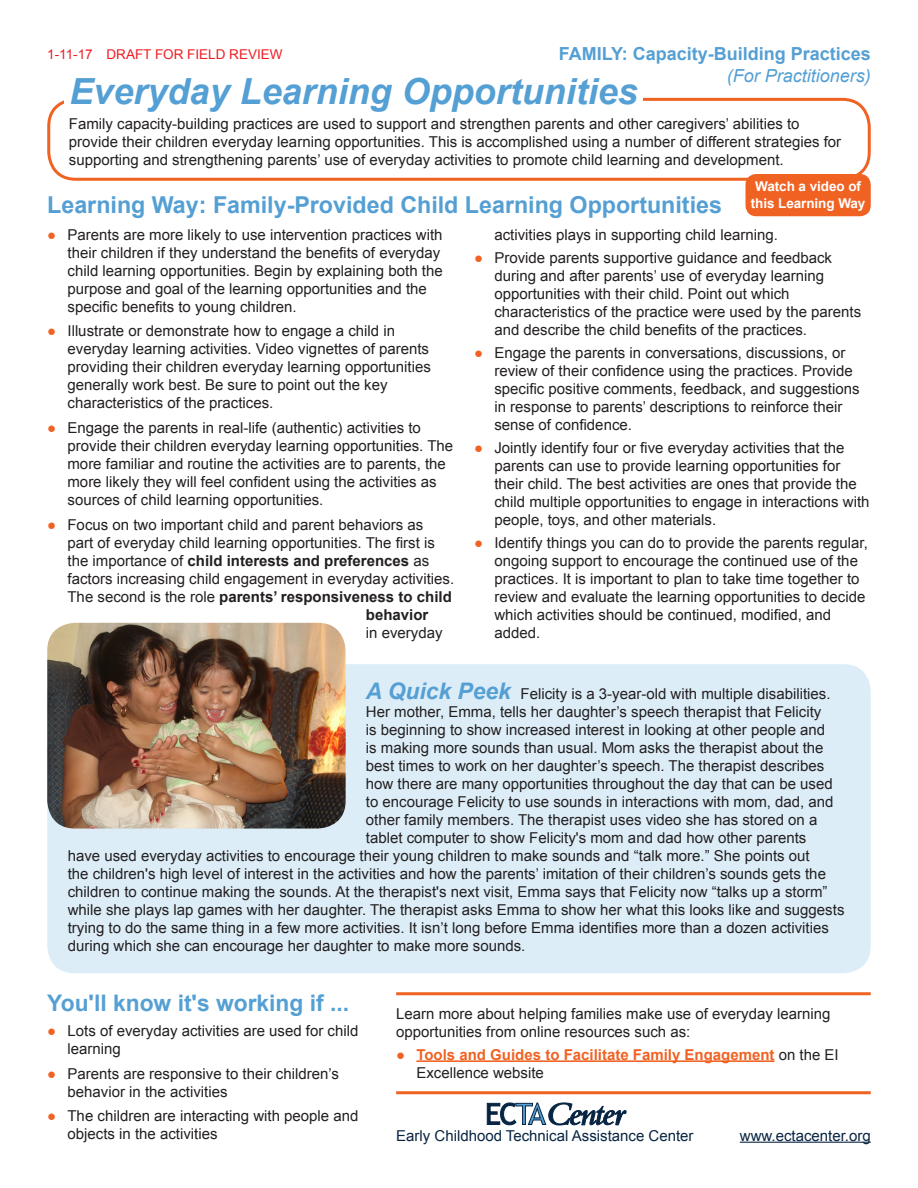
<style>
.page{position:relative;width:918px;height:1188px;background:#fff}
.page>*{position:absolute;margin:0;border:0;box-sizing:border-box;transform-origin:0 0}
.t1{font:italic 700 36px "Arial";color:#549fd3}
.t2{font:700 23.25px "Arial";color:#549fd3}
.t3{font:700 22.8px "Arial";color:#549fd3}
.t4{font:italic 700 22.8px "Arial";color:#549fd3}
.t5{font:700 18px "Arial";color:#549fd3}
.t6{font:italic 18px "Arial";color:#549fd3}
.t7{font:15px/18px "Arial";color:#231f20}
.t8{font:700 15px "Arial";color:#231f20}
.t9{font:700 15px/18px "Arial";color:#f06222}
.t10{font:15px "Arial";color:#082442}
.t11{font:700 13.5px/16.2px "Arial";letter-spacing:-.005em;color:#fff;text-align:center}
.t12{font:13.5px "Arial";color:#ee1d23}
.s1{color:#f06222}
.s2{font-weight:400}
.s3{font-weight:400;color:#231f20}
</style>
<div class="page">
<div style="left:47px;top:664px;width:824px;height:309px;background:#dcedf7;border-radius:27px"></div>
<div style="left:47px;top:98px;width:824px;height:83px;border:3px solid #f06222;border-radius:27px"></div>
<div style="left:64px;top:77px;width:579px;height:41px;background:#fff"></div>
<hr style="left:416px;top:1060px;width:359px;height:2px;background:#f06222">
<hr style="left:740px;top:1142px;width:131px;height:1px;background:#082442">
<svg style="left:487px;top:1103px;width:139px;height:23px"></svg>
<div style="left:746px;top:174px;width:125px;height:42px;background:#f06222;border-radius:11px"></div>
<hr style="left:396px;top:992px;width:475px;height:3px;background:#f06222">
<hr style="left:396px;top:1091px;width:475px;height:3px;background:#f06222">
<img style="left:47px;top:623px;width:299px;height:206px">
<p class="t5" style="left:559px;top:42px;width:314px">FAMILY: Capacity-Building Practices</p>
<p class="t6" style="left:727px;top:64px;width:146px">(For Practitioners)</p>
<p class="t12" style="left:47px;top:46px;width:237px">1-11-17 DRAFT FOR FIELD REVIEW</p>
<p class="t1" style="left:70px;top:67px;width:570px">Everyday Learning Opportunities</p>
<p class="t7" style="left:69px;top:115px;width:774px">Family capacity-building practices are used to support and strengthen parents and other caregivers’ abilities to provide their children everyday learning opportunities. This is accomplished using a number of different strategies for supporting and strengthening parents’ use of everyday activities to promote child learning and development.</p>
<p class="t2" style="left:47px;top:189px;width:676px">Learning Way: Family-Provided Child Learning Opportunities</p>
<p class="t11" style="left:751px;top:179px;width:116px">Watch a video of this Learning Way</p>
<p class="t7" style="left:68px;top:226px;width:377px;text-indent:-20px"><span class="s1">●</span> Parents are more likely to use intervention practices with their children if they understand the benefits of everyday child learning opportunities. Begin by explaining both the purpose and goal of the learning opportunities and the specific benefits to young children.</p>
<p class="t7" style="left:68px;top:322px;width:365px;text-indent:-20px"><span class="s1">●</span> Illustrate or demonstrate how to engage a child in everyday learning activities. Video vignettes of parents providing their children everyday learning opportunities generally work best. Be sure to point out the key characteristics of the practices.</p>
<p class="t7" style="left:68px;top:419px;width:387px;text-indent:-20px"><span class="s1">●</span> Engage the parents in real-life (authentic) activities to provide their children everyday learning opportunities. The more familiar and routine the activities are to parents, the more likely they will feel confident using the activities as sources of child learning opportunities.</p>
<p class="t7" style="left:47px;top:516px;width:378px"><span class="s1">●</span> Focus on two important child and parent behaviors as</p>
<p class="t7" style="left:68px;top:534px;width:369px">part of everyday child learning opportunities. The first is</p>
<p class="t8" style="left:68px;top:551px;width:363px"><span class="s2">the importance of</span> child interests and preferences <span class="s2">as</span></p>
<p class="t7" style="left:68px;top:570px;width:388px">factors increasing child engagement in everyday activities.</p>
<p class="t8" style="left:68px;top:587px;width:386px"><span class="s2">The second is the role</span> parents’ responsiveness to child</p>
<p class="t8" style="left:366px;top:605px;width:64px">behavior</p>
<p class="t7" style="left:366px;top:624px;width:78px">in everyday</p>
<p class="t7" style="left:494px;top:226px;width:285px">activities plays in supporting child learning.</p>
<p class="t7" style="left:494px;top:249px;width:368px;text-indent:-20px"><span class="s1">●</span> Provide parents supportive guidance and feedback during and after parents’ use of everyday learning opportunities with their child. Point out which characteristics of the practice were used by the parents and describe the child benefits of the practices.</p>
<p class="t7" style="left:494px;top:344px;width:367px;text-indent:-20px"><span class="s1">●</span> Engage the parents in conversations, discussions, or review of their confidence using the practices. Provide specific positive comments, feedback, and suggestions in response to parents’ descriptions to reinforce their sense of confidence.</p>
<p class="t7" style="left:494px;top:439px;width:377px;text-indent:-20px"><span class="s1">●</span> Jointly identify four or five everyday activities that the parents can use to provide learning opportunities for their child. The best activities are ones that provide the child multiple opportunities to engage in interactions with people, toys, and other materials.</p>
<p class="t7" style="left:494px;top:534px;width:375px;text-indent:-20px"><span class="s1">●</span> Identify things you can do to provide the parents regular, ongoing support to encourage the continued use of the practices. It is important to plan to take time together to review and evaluate the learning opportunities to decide which activities should be continued, modified, and added.</p>
<p class="t4" style="left:366px;top:676px;width:146px">A Quick Peek</p>
<p class="t7" style="left:521px;top:685px;width:312px">Felicity is a 3-year-old with multiple disabilities.</p>
<p class="t7" style="left:366px;top:703px;width:457px">Her mother, Emma, tells her daughter’s speech therapist that Felicity</p>
<p class="t7" style="left:366px;top:721px;width:461px">is beginning to show increased interest in looking at other people and</p>
<p class="t7" style="left:366px;top:739px;width:459px">is making more sounds than usual. Mom asks the therapist about the</p>
<p class="t7" style="left:366px;top:757px;width:460px">best times to work on her daughter’s speech. The therapist describes</p>
<p class="t7" style="left:366px;top:775px;width:468px">how there are many opportunities throughout the day that can be used</p>
<p class="t7" style="left:366px;top:793px;width:469px">to encourage Felicity to use sounds in interactions with mom, dad, and</p>
<p class="t7" style="left:366px;top:811px;width:453px">other family members. The therapist uses video she has stored on a</p>
<p class="t7" style="left:366px;top:829px;width:442px">tablet computer to show Felicity's mom and dad how other parents</p>
<p class="t7" style="left:68px;top:847px;width:744px">have used everyday activities to encourage their young children to make sounds and “talk more.” She points out</p>
<p class="t7" style="left:68px;top:865px;width:760px">the children's high level of interest in the activities and how the parents’ imitation of their children’s sounds gets the</p>
<p class="t7" style="left:68px;top:883px;width:761px">children to continue making the sounds. At the therapist's next visit, Emma says that Felicity now “talks up a storm”</p>
<p class="t7" style="left:68px;top:901px;width:778px">while she plays lap games with her daughter. The therapist asks Emma to show her what this looks like and suggests</p>
<p class="t7" style="left:68px;top:919px;width:763px">trying to do the same thing in a few more activities. It isn’t long before Emma identifies more than a dozen activities</p>
<p class="t7" style="left:68px;top:937px;width:459px">during which she can encourage her daughter to make more sounds.</p>
<p class="t3" style="left:47px;top:988px;width:303px">You'll know it's working if ...</p>
<p class="t7" style="left:68px;top:1022px;width:292px;text-indent:-20px"><span class="s1">●</span> Lots of everyday activities are used for child learning</p>
<p class="t7" style="left:68px;top:1065px;width:273px;text-indent:-20px"><span class="s1">●</span> Parents are responsive to their children’s behavior in the activities</p>
<p class="t7" style="left:68px;top:1107px;width:292px;text-indent:-20px"><span class="s1">●</span> The children are interacting with people and objects in the activities</p>
<p class="t7" style="left:396px;top:1005px;width:436px">Learn more about helping families make use of everyday learning opportunities from online resources such as:</p>
<p class="t9" style="left:416px;top:1046px;width:424px;text-indent:-20px"><span class="s2">●</span> Tools and Guides to Facilitate Family Engagement <span class="s3">on the EI<br>Excellence website</span></p>
<p class="t10" style="left:396px;top:1126px;width:299px">Early Childhood Technical Assistance Center</p>
<p class="t10" style="left:740px;top:1126px;width:132px">www.ectacenter.org</p>
</div>
